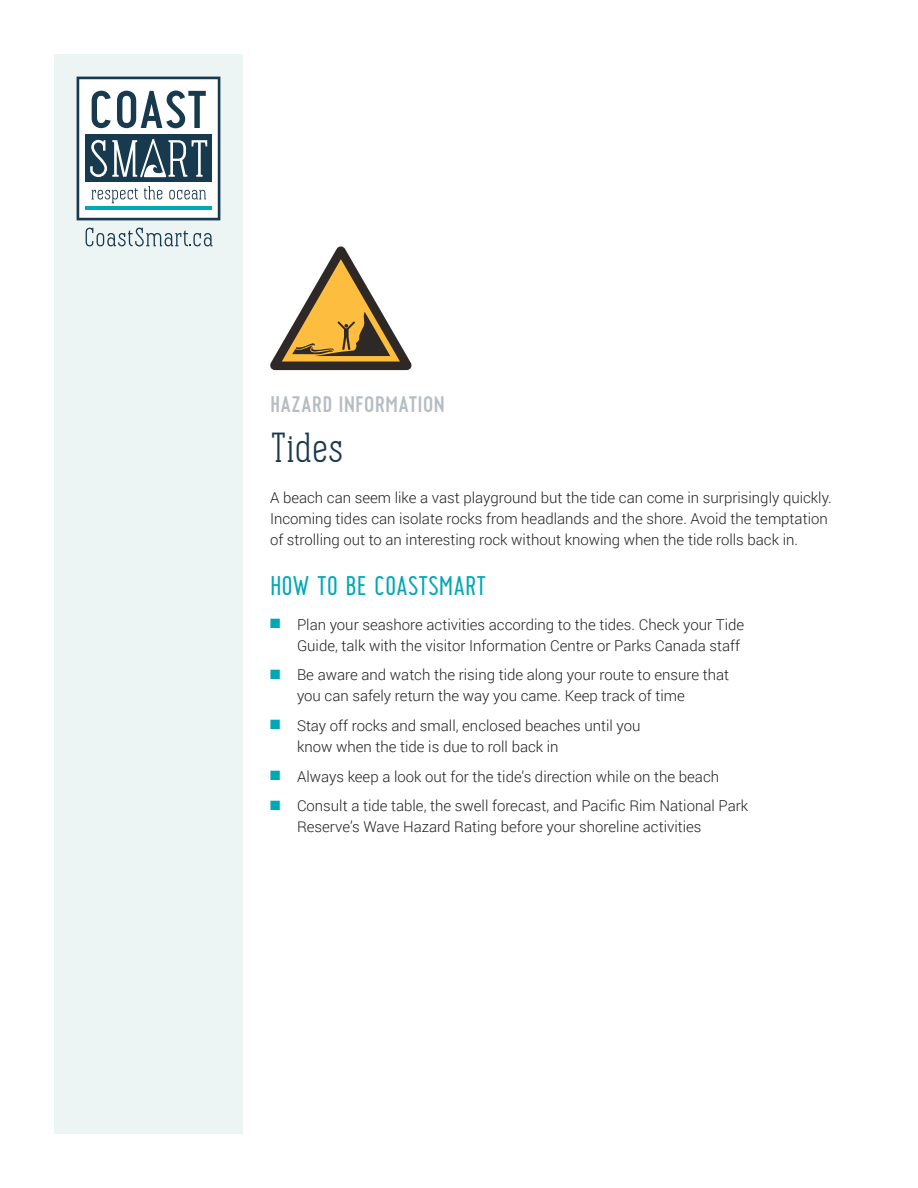
<style>
.page{position:relative;width:918px;height:1188px;background:#fff}
.page>*{position:absolute;margin:0;border:0;box-sizing:border-box;transform-origin:0 0}
.Main_Heading{font:42px "Pekora Light Slab Serif";color:#183a4f}
.Sub_Heading{font:27px "Pekora";letter-spacing:-.01em;color:#00a8b4}
.Minor_Heading{font:700 22.5px "Pekora";color:#b6bdc2}
.Body{font:300 15px/21px "Roboto";color:#231f20}
.s1{color:#00a8b5}
</style>
<div class="page">
<div style="left:54px;top:54px;width:189px;height:1080px;background:#edf4f4"></div>
<svg style="left:77px;top:77px;width:143px;height:143px;background:#9caeb6"></svg>
<svg style="left:86px;top:228px;width:127px;height:18px"></svg>
<svg style="left:270px;top:246px;width:142px;height:124px"></svg>
<p class="Minor_Heading" style="left:270px;top:392px;width:177px">HAZARD INFORMATION</p>
<p class="Main_Heading" style="left:270px;top:424px;width:75px">Tides</p>
<p class="Body" style="left:270px;top:487px;width:563px">A beach can seem like a vast playground but the tide can come in surprisingly quickly.<br>Incoming tides can isolate rocks from headlands and the shore. Avoid the temptation of strolling out to an interesting rock without knowing when the tide rolls back in.</p>
<p class="Sub_Heading" style="left:270px;top:571px;width:218px">HOW TO BE COASTSMART</p>
<p class="Body" style="left:270px;top:613px;width:476px;text-align:right"><span class="s1">■</span> Plan your seashore activities according to the tides. Check your Tide<br>Guide, talk with the visitor Information Centre or Parks Canada staff</p>
<p class="Body" style="left:297px;top:664px;width:434px;text-indent:-27px"><span class="s1">■</span> Be aware and watch the rising tide along your route to ensure that you can safely return the way you came. Keep track of time</p>
<p class="Body" style="left:297px;top:715px;width:345px;text-indent:-27px"><span class="s1">■</span> Stay off rocks and small, enclosed beaches until you know when the tide is due to roll back in</p>
<p class="Body" style="left:270px;top:765px;width:451px"><span class="s1">■</span> Always keep a look out for the tide’s direction while on the beach</p>
<p class="Body" style="left:297px;top:795px;width:453px;text-indent:-27px"><span class="s1">■</span> Consult a tide table, the swell forecast, and Pacific Rim National Park<br>Reserve’s Wave Hazard Rating before your shoreline activities</p>
</div>
